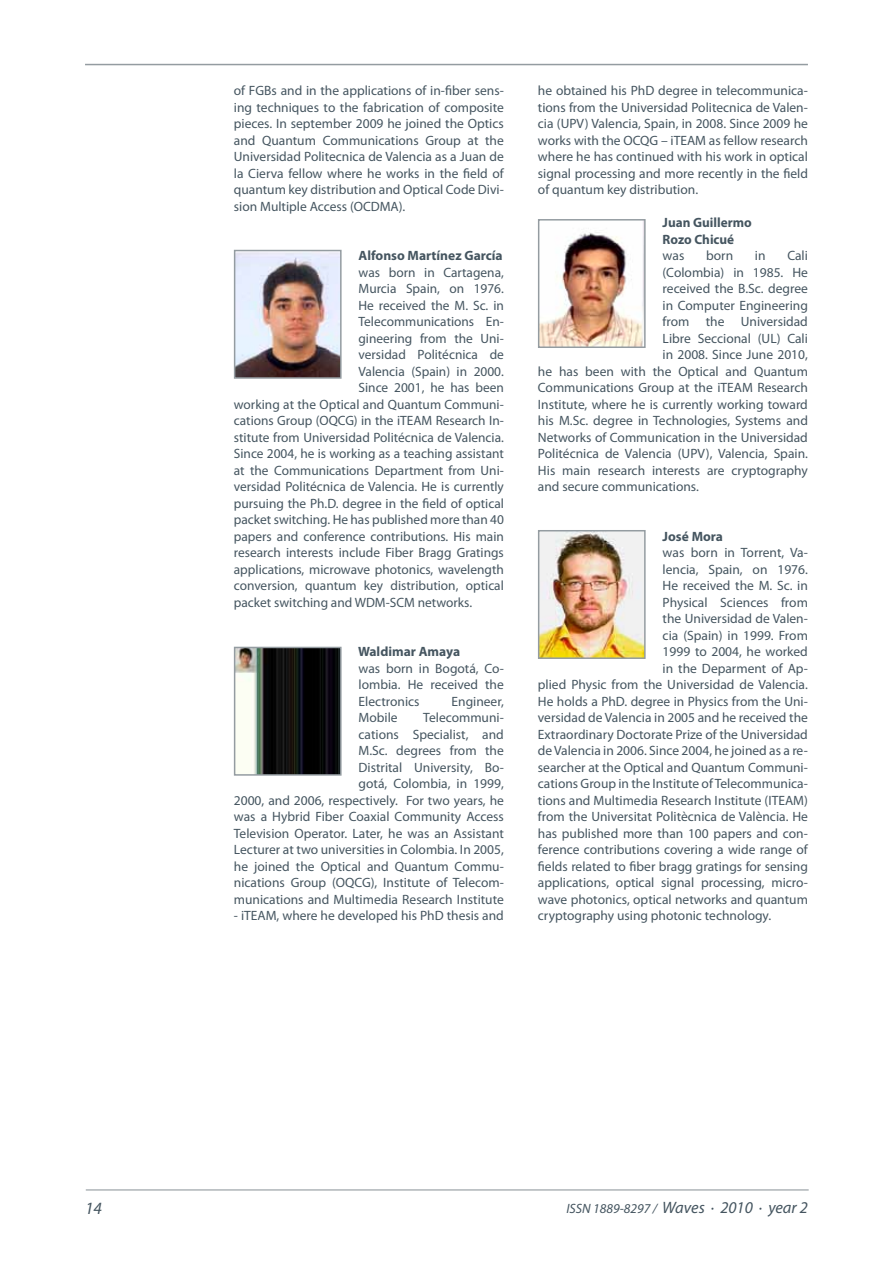
<style>
.page{position:relative;width:893px;height:1263px;background:#fff}
.page>*{position:absolute;margin:0;border:0;box-sizing:border-box;transform-origin:0 0}
.t1{font:italic 17.25px "Myriad Pro";color:#455560}
.t2{font:italic 16.5px "Myriad Pro";color:#455560}
.t3{font:13.5px/16.5px "Myriad Pro";color:#455560;text-align:justify}
.t4{font:700 13.5px/16.5px "Myriad Pro";color:#455560}
.s1{font-size:13.5px}
</style>
<div class="page">
<hr style="left:86px;top:1189px;width:723px;height:1px;background:#949ca1">
<hr style="left:85px;top:64px;width:723px;height:1px;background:#949ca1">
<img style="left:541px;top:232px;width:102px;height:113px">
<div style="left:538px;top:219px;width:108px;height:129px;border:2px solid #949ca1"></div>
<img style="left:541px;top:533px;width:102px;height:123px">
<div style="left:538px;top:530px;width:108px;height:129px;border:2px solid #949ca1"></div>
<img style="left:237px;top:253px;width:102px;height:123px">
<div style="left:234px;top:250px;width:108px;height:129px;border:2px solid #949ca1"></div>
<img style="left:237px;top:650px;width:102px;height:123px">
<div style="left:234px;top:647px;width:108px;height:129px;border:2px solid #949ca1"></div>
<p class="t3" style="left:234px;top:82px;width:272px">of FGBs and in the applications of in-fiber sens&shy;ing techniques to the fabrication of composite pieces. In september 2009 he joined the Optics and Quantum Communications Group at the Universidad Politecnica de Valencia as a Juan de la Cierva fellow where he works in the field of quantum key distribution and Optical Code Divi&shy;sion Multiple Access (OCDMA).</p>
<p class="t4" style="left:359px;top:247px;width:146px">Alfonso Martínez García</p>
<p class="t3" style="left:359px;top:264px;width:147px">was born in Cartagena,</p>
<p class="t3" style="left:359px;top:280px;width:147px">Murcia Spain, on 1976.</p>
<p class="t3" style="left:359px;top:297px;width:147px">He received the M. Sc. in</p>
<p class="t3" style="left:359px;top:313px;width:147px">Telecommunications En-</p>
<p class="t3" style="left:359px;top:330px;width:147px">gineering from the Uni-</p>
<p class="t3" style="left:359px;top:346px;width:147px">versidad Politécnica de</p>
<p class="t3" style="left:359px;top:363px;width:147px">Valencia (Spain) in 2000.</p>
<p class="t3" style="left:359px;top:379px;width:147px">Since 2001, he has been</p>
<p class="t3" style="left:234px;top:396px;width:271px">working at the Optical and Quantum Communi-</p>
<p class="t3" style="left:234px;top:412px;width:272px">cations Group (OQCG) in the iTEAM Research In-</p>
<p class="t3" style="left:234px;top:429px;width:272px">stitute from Universidad Politécnica de Valencia.</p>
<p class="t3" style="left:234px;top:445px;width:272px">Since 2004, he is working as a teaching assistant</p>
<p class="t3" style="left:234px;top:462px;width:272px">at the Communications Department from Uni-</p>
<p class="t3" style="left:234px;top:478px;width:272px">versidad Politécnica de Valencia. He is currently</p>
<p class="t3" style="left:234px;top:495px;width:272px">pursuing the Ph.D. degree in the field of optical</p>
<p class="t3" style="left:234px;top:511px;width:272px">packet switching. He has published more than 40</p>
<p class="t3" style="left:234px;top:528px;width:272px">papers and conference contributions. His main</p>
<p class="t3" style="left:234px;top:544px;width:271px">research interests include Fiber Bragg Gratings</p>
<p class="t3" style="left:234px;top:561px;width:271px">applications, microwave photonics, wavelength</p>
<p class="t3" style="left:234px;top:577px;width:272px">conversion, quantum key distribution, optical</p>
<p class="t3" style="left:234px;top:594px;width:240px">packet switching and WDM-SCM networks.</p>
<p class="t4" style="left:358px;top:643px;width:104px">Waldimar Amaya</p>
<p class="t3" style="left:359px;top:660px;width:147px">was born in Bogotá, Co&shy;lombia. He received the Electronics</p>
<p class="t3" style="left:452px;top:693px;width:54px">Engineer,</p>
<p class="t3" style="left:234px;top:709px;width:272px;text-align:right">Telecommuni-<br>cations Specialist, and<br>M.Sc. degrees from the<br>Distrital University, Bo-<br>gotá, Colombia, in 1999,<br>2000, and 2006, respectively. For two years, he was a Hybrid Fiber Coaxial Community Access Television Operator. Later, he was an Assistant Lecturer at two universities in Colombia. In 2005, he joined the Optical and Quantum Commu&shy;nications Group (OQCG), Institute of Telecom&shy;munications and Multimedia Research Institute</p>
<p class="t3" style="left:234px;top:907px;width:272px">- iTEAM, where he developed his PhD thesis and</p>
<p class="t3" style="left:359px;top:709px;width:41px">Mobile</p>
<p class="t3" style="left:538px;top:82px;width:272px">he obtained his PhD degree in telecommunica&shy;tions from the Universidad Politecnica de Valen&shy;cia (UPV) Valencia, Spain, in 2008. Since 2009 he works with the OCQG – iTEAM as fellow research where he has continued with his work in optical signal processing and more recently in the field of quantum key distribution.</p>
<p class="t4" style="left:663px;top:214px;width:91px">Juan Guillermo<br>Rozo Chicué</p>
<p class="t3" style="left:663px;top:247px;width:23px">was</p>
<p class="t3" style="left:706px;top:247px;width:29px">born</p>
<p class="t3" style="left:755px;top:247px;width:12px">in</p>
<p class="t3" style="left:787px;top:247px;width:22px">Cali</p>
<p class="t3" style="left:663px;top:264px;width:147px">(Colombia) in 1985. He</p>
<p class="t3" style="left:663px;top:280px;width:147px">received the B.Sc. degree</p>
<p class="t3" style="left:663px;top:297px;width:147px">in Computer Engineering</p>
<p class="t3" style="left:663px;top:313px;width:147px">from the Universidad</p>
<p class="t3" style="left:663px;top:330px;width:147px">Libre Seccional (UL) Cali</p>
<p class="t3" style="left:663px;top:346px;width:147px">in 2008. Since June 2010,</p>
<p class="t3" style="left:538px;top:363px;width:272px">he has been with the Optical and Quantum</p>
<p class="t3" style="left:538px;top:379px;width:272px">Communications Group at the iTEAM Research</p>
<p class="t3" style="left:538px;top:396px;width:271px">Institute, where he is currently working toward</p>
<p class="t3" style="left:538px;top:412px;width:272px">his M.Sc. degree in Technologies, Systems and</p>
<p class="t3" style="left:538px;top:429px;width:271px">Networks of Communication in the Universidad</p>
<p class="t3" style="left:538px;top:445px;width:272px">Politécnica de Valencia (UPV), Valencia, Spain.</p>
<p class="t3" style="left:538px;top:462px;width:271px">His main research interests are cryptography</p>
<p class="t3" style="left:538px;top:478px;width:162px">and secure communications.</p>
<p class="t4" style="left:663px;top:527px;width:62px">José Mora</p>
<p class="t3" style="left:663px;top:544px;width:147px">was born in Torrent, Va-</p>
<p class="t3" style="left:663px;top:561px;width:147px">lencia, Spain, on 1976.</p>
<p class="t3" style="left:663px;top:577px;width:147px">He received the M. Sc. in</p>
<p class="t3" style="left:663px;top:594px;width:147px">Physical Sciences from</p>
<p class="t3" style="left:663px;top:610px;width:147px">the Universidad de Valen-</p>
<p class="t3" style="left:663px;top:627px;width:147px">cia (Spain) in 1999. From</p>
<p class="t3" style="left:663px;top:643px;width:147px">1999 to 2004, he worked</p>
<p class="t3" style="left:663px;top:660px;width:147px">in the Deparment of Ap-</p>
<p class="t3" style="left:538px;top:676px;width:272px">plied Physic from the Universidad de Valencia.</p>
<p class="t3" style="left:538px;top:693px;width:271px">He holds a PhD. degree in Physics from the Uni-</p>
<p class="t3" style="left:538px;top:709px;width:271px">versidad de Valencia in 2005 and he received the</p>
<p class="t3" style="left:538px;top:726px;width:271px">Extraordinary Doctorate Prize of the Universidad</p>
<p class="t3" style="left:538px;top:742px;width:271px">de Valencia in 2006. Since 2004, he joined as a re-</p>
<p class="t3" style="left:538px;top:759px;width:271px">searcher at the Optical and Quantum Communi-</p>
<p class="t3" style="left:538px;top:775px;width:271px">cations Group in the Institute of Telecommunica-</p>
<p class="t3" style="left:538px;top:792px;width:271px">tions and Multimedia Research Institute (ITEAM)</p>
<p class="t3" style="left:538px;top:808px;width:272px">from the Universitat Politècnica de València. He</p>
<p class="t3" style="left:538px;top:825px;width:271px">has published more than 100 papers and con-</p>
<p class="t3" style="left:538px;top:841px;width:271px">ference contributions covering a wide range of</p>
<p class="t3" style="left:538px;top:858px;width:271px">fields related to fiber bragg gratings for sensing</p>
<p class="t3" style="left:538px;top:874px;width:271px">applications, optical signal processing, micro-</p>
<p class="t3" style="left:538px;top:891px;width:271px">wave photonics, optical networks and quantum</p>
<p class="t3" style="left:538px;top:907px;width:235px">cryptography using photonic technology.</p>
<p class="t1" style="left:85px;top:1197px;width:18px">14</p>
<p class="t2" style="left:566px;top:1197px;width:243px"><span class="s1">ISSN 1889-8297 /</span> Waves · 2010 · year 2</p>
</div>
